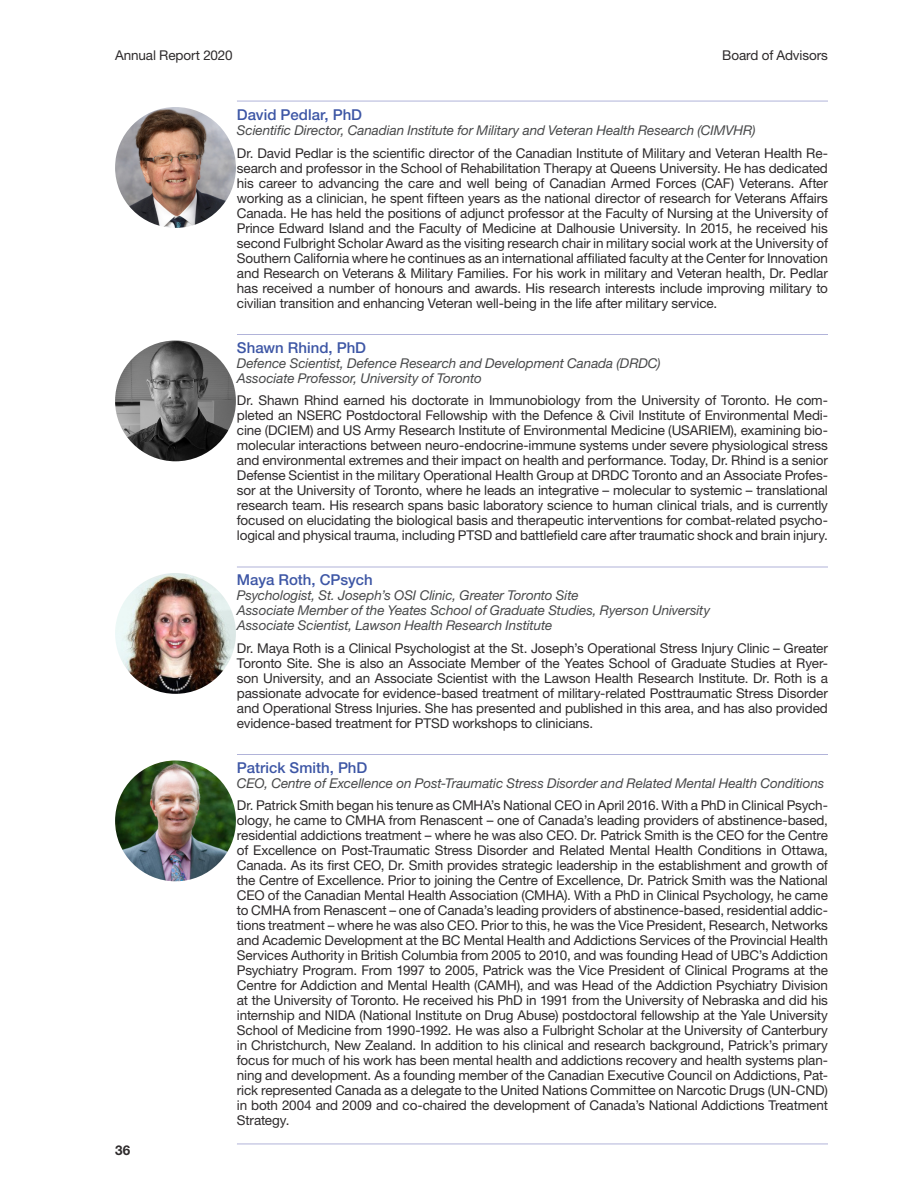
<style>
.page{position:relative;width:918px;height:1188px;background:#fff}
.page>*{position:absolute;margin:0;border:0;box-sizing:border-box;transform-origin:0 0}
.names{font:500 15px "Helvetica Neue LT Std";color:#3d56a5}
.bio_text_final{font:13.5px/15px "Helvetica Neue LT Std";letter-spacing:-.01em;color:#2e2b2c;text-align:justify}
.affl_multiple{font:italic 13.5px "Helvetica Neue LT Std";letter-spacing:-.005em;color:#48494a}
.t1{font:700 13.5px "Helvetica Neue LT Std";color:#2e2b2c}
</style>
<div class="page">
<hr style="left:237px;top:101px;width:591px;height:1px;background:#b1b3d9">
<hr style="left:237px;top:334px;width:591px;height:1px;background:#b1b3d9">
<hr style="left:237px;top:567px;width:591px;height:1px;background:#b1b3d9">
<hr style="left:237px;top:754px;width:591px;height:1px;background:#b1b3d9">
<hr style="left:237px;top:1144px;width:591px;height:1px;background:#b1b3d9">
<img style="left:115px;top:107px;width:121px;height:121px;border-radius:60px">
<img style="left:115px;top:340px;width:121px;height:121px;border-radius:60px">
<img style="left:115px;top:573px;width:121px;height:121px;border-radius:60px">
<img style="left:115px;top:760px;width:121px;height:121px;border-radius:60px">
<p class="bio_text_final" style="left:115px;top:48px;width:119px">Annual Report 2020</p>
<p class="bio_text_final" style="left:722px;top:48px;width:107px">Board of Advisors</p>
<p class="t1" style="left:115px;top:1142px;width:17px">36</p>
<p class="names" style="left:237px;top:106px;width:127px">David Pedlar, PhD</p>
<p class="affl_multiple" style="left:237px;top:122px;width:520px">Scientific Director, Canadian Institute for Military and Veteran Health Research (CIMVHR)</p>
<p class="bio_text_final" style="left:237px;top:145px;width:593px">Dr. David Pedlar is the scientific director of the Canadian Institute of Military and Veteran Health Re&shy;search and professor in the School of Rehabilitation Therapy at Queens University. He has dedicated his career to advancing the care and well being of Canadian Armed Forces (CAF) Veterans. After working as a clinician, he spent fifteen years as the national director of research for Veterans Affairs Canada. He has held the positions of adjunct professor at the Faculty of Nursing at the University of Prince Edward Island and the Faculty of Medicine at Dalhousie University. In 2015, he received his second Fulbright Scholar Award as the visiting research chair in military social work at the University of Southern California where he continues as an international affiliated faculty at the Center for Innovation and Research on Veterans &amp; Military Families. For his work in military and Veteran health, Dr. Pedlar has received a number of honours and awards. His research interests include improving military to civilian transition and enhancing Veteran well-being in the life after military service.</p>
<p class="names" style="left:237px;top:338px;width:131px">Shawn Rhind, PhD</p>
<p class="affl_multiple" style="left:237px;top:355px;width:425px">Defence Scientist, Defence Research and Development Canada (DRDC)</p>
<p class="affl_multiple" style="left:237px;top:370px;width:247px">Associate Professor, University of Toronto</p>
<p class="bio_text_final" style="left:237px;top:393px;width:593px">Dr. Shawn Rhind earned his doctorate in Immunobiology from the University of Toronto. He com&shy;pleted an NSERC Postdoctoral Fellowship with the Defence &amp; Civil Institute of Environmental Medi&shy;cine (DCIEM) and US Army Research Institute of Environmental Medicine (USARIEM), examining bio&shy;molecular interactions between neuro-endocrine-immune systems under severe physiological stress and environmental extremes and their impact on health and performance. Today, Dr. Rhind is a senior Defense Scientist in the military Operational Health Group at DRDC Toronto and an Associate Profes&shy;sor at the University of Toronto, where he leads an integrative – molecular to systemic – translational research team. His research spans basic laboratory science to human clinical trials, and is currently focused on elucidating the biological basis and therapeutic interventions for combat-related psycho&shy;logical and physical trauma, including PTSD and battlefield care after traumatic shock and brain injury.</p>
<p class="names" style="left:237px;top:571px;width:137px">Maya Roth, CPsych</p>
<p class="affl_multiple" style="left:237px;top:587px;width:343px">Psychologist, St. Joseph’s OSI Clinic, Greater Toronto Site</p>
<p class="affl_multiple" style="left:237px;top:602px;width:475px">Associate Member of the Yeates School of Graduate Studies, Ryerson University</p>
<p class="affl_multiple" style="left:237px;top:617px;width:317px">Associate Scientist, Lawson Health Research Institute</p>
<p class="bio_text_final" style="left:237px;top:640px;width:593px">Dr. Maya Roth is a Clinical Psychologist at the St. Joseph’s Operational Stress Injury Clinic – Greater Toronto Site. She is also an Associate Member of the Yeates School of Graduate Studies at Ryer&shy;son University, and an Associate Scientist with the Lawson Health Research Institute. Dr. Roth is a passionate advocate for evidence-based treatment of military-related Posttraumatic Stress Disorder and Operational Stress Injuries. She has presented and published in this area, and has also provided evidence-based treatment for PTSD workshops to clinicians.</p>
<p class="names" style="left:237px;top:758px;width:132px">Patrick Smith, PhD</p>
<p class="affl_multiple" style="left:237px;top:775px;width:589px">CEO, Centre of Excellence on Post-Traumatic Stress Disorder and Related Mental Health Conditions</p>
<p class="bio_text_final" style="left:237px;top:798px;width:593px">Dr. Patrick Smith began his tenure as CMHA’s National CEO in April 2016. With a PhD in Clinical Psych&shy;ology, he came to CMHA from Renascent – one of Canada’s leading providers of abstinence-based, residential addictions treatment – where he was also CEO. Dr. Patrick Smith is the CEO for the Centre of Excellence on Post-Traumatic Stress Disorder and Related Mental Health Conditions in Ottawa, Canada. As its first CEO, Dr. Smith provides strategic leadership in the establishment and growth of the Centre of Excellence. Prior to joining the Centre of Excellence, Dr. Patrick Smith was the National CEO of the Canadian Mental Health Association (CMHA). With a PhD in Clinical Psychology, he came to CMHA from Renascent – one of Canada’s leading providers of abstinence-based, residential addic&shy;tions treatment – where he was also CEO. Prior to this, he was the Vice President, Research, Networks and Academic Development at the BC Mental Health and Addictions Services of the Provincial Health Services Authority in British Columbia from 2005 to 2010, and was founding Head of UBC’s Addiction Psychiatry Program. From 1997 to 2005, Patrick was the Vice President of Clinical Programs at the Centre for Addiction and Mental Health (CAMH), and was Head of the Addiction Psychiatry Division at the University of Toronto. He received his PhD in 1991 from the University of Nebraska and did his internship and NIDA (National Institute on Drug Abuse) postdoctoral fellowship at the Yale University School of Medicine from 1990-1992. He was also a Fulbright Scholar at the University of Canterbury in Christchurch, New Zealand. In addition to his clinical and research background, Patrick’s primary focus for much of his work has been mental health and addictions recovery and health systems plan&shy;ning and development. As a founding member of the Canadian Executive Council on Addictions, Pat&shy;rick represented Canada as a delegate to the United Nations Committee on Narcotic Drugs (UN-CND) in both 2004 and 2009 and co-chaired the development of Canada’s National Addictions Treatment Strategy.</p>
</div>
